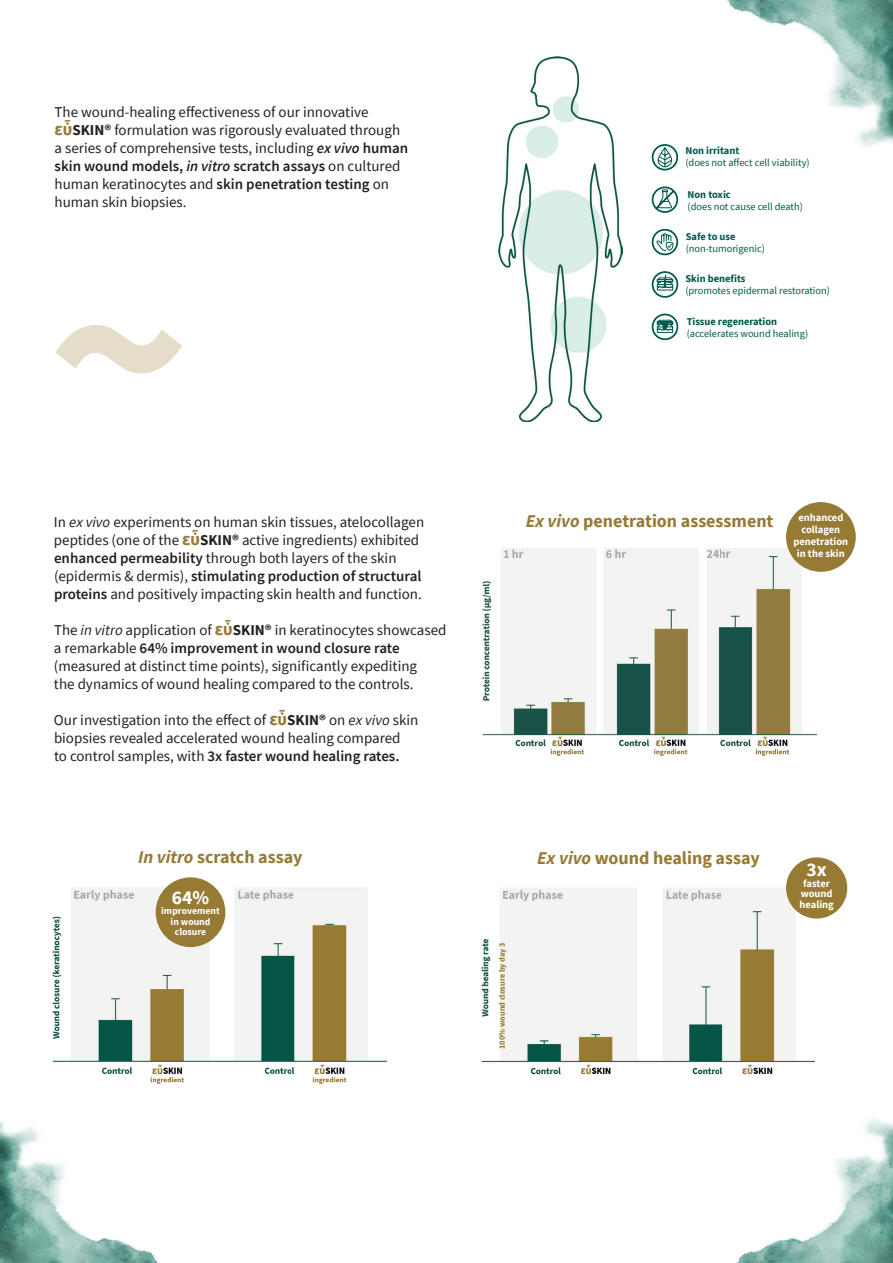
<style>
.page{position:relative;width:893px;height:1263px;background:#fff}
.page>*{position:absolute;margin:0;border:0;box-sizing:border-box;transform-origin:0 0}
.t1{font:700 269.7px "Source Sans Pro";color:#e5ddc9}
.t2{font:700 19.5px "Source Sans Pro";color:#fff}
.t3{font:700 18px "Source Sans Pro";color:#977b35}
.t4{font:15px/18px "Source Sans Pro";color:#231f20}
.t5{font:700 10.5px/12px "Source Sans Pro";color:#fff;text-align:center}
.t6{font:10.35px "Source Sans Pro";color:#005949}
.t7{font:700 10.35px "Source Sans Pro";color:#005949}
.t8{font:700 9.75px/10.5px "Source Sans Pro";color:#fff;text-align:center}
.t9{font:700 8.25px "Source Sans Pro";color:#977b35}
.s1{font-weight:700;font-size:18px;color:#977b35}
.s2{font-weight:700}
.s3{font-weight:600;font-style:italic}
.s4{font-weight:600}
.s5{font-style:italic}
</style>
<div class="page">
<img style="left:727px;top:0;width:166px;height:148px">
<img style="left:499px;top:57px;width:123px;height:365px">
<img style="left:481px;top:888px;width:334px;height:187px">
<img style="left:52px;top:888px;width:335px;height:196px">
<img style="left:482px;top:548px;width:334px;height:208px">
<svg style="left:657px;top:147px;width:16px;height:20px"></svg>
<div style="left:652px;top:144px;width:26px;height:26px;border:2px solid #005949;border-radius:50%"></div>
<svg style="left:651px;top:186px;width:28px;height:27px"></svg>
<svg style="left:656px;top:233px;width:18px;height:18px"></svg>
<div style="left:652px;top:229px;width:26px;height:26px;border:2px solid #005949;border-radius:50%"></div>
<svg style="left:656px;top:319px;width:18px;height:22px"></svg>
<div style="left:652px;top:314px;width:26px;height:26px;border:2px solid #005949;border-radius:50%"></div>
<svg style="left:656px;top:274px;width:18px;height:23px"></svg>
<div style="left:652px;top:271px;width:26px;height:27px;border:2px solid #005949;border-radius:50%"></div>
<div style="left:786px;top:857px;width:61px;height:61px;background:#977b35;border-radius:50%"></div>
<div style="left:156px;top:877px;width:69px;height:70px;background:#977b35;border-radius:50%"></div>
<div style="left:786px;top:502px;width:70px;height:70px;background:#977b35;border-radius:50%"></div>
<img style="left:0;top:1121px;width:158px;height:142px">
<img style="left:736px;top:1118px;width:157px;height:145px">
<p class="t4" style="left:55px;top:103px;width:355px">The wound-healing effectiveness of our innovative <span class="s1">εὖ</span><span class="s2">SKIN®</span> formulation was rigorously evaluated through a series of comprehensive tests, including <span class="s3">ex vivo</span> <span class="s4">human skin wound models,</span> <span class="s3">in vitro</span> <span class="s4">scratch assays</span> on cultured human keratinocytes and <span class="s4">skin penetration testing</span> on human skin biopsies.</p>
<h1 class="t1" style="left:47px;top:166px;width:144px">~</h1>
<p class="t7" style="left:685px;top:144px;width:55px">Non irritant</p>
<p class="t6" style="left:685px;top:156px;width:126px">(does not affect cell viability)</p>
<p class="t7" style="left:688px;top:187px;width:45px">Non toxic</p>
<p class="t6" style="left:688px;top:200px;width:117px">(does not cause cell death)</p>
<p class="t7" style="left:686px;top:229px;width:51px">Safe to use</p>
<p class="t6" style="left:686px;top:242px;width:81px">(non-tumorigenic)</p>
<p class="t7" style="left:685px;top:271px;width:62px">Skin benefits</p>
<p class="t6" style="left:685px;top:284px;width:146px">(promotes epidermal restoration)</p>
<p class="t7" style="left:687px;top:314px;width:92px">Tissue regeneration</p>
<p class="t6" style="left:687px;top:327px;width:123px">(accelerates wound healing)</p>
<p class="t4" style="left:54px;top:512px;width:372px">In <span class="s5">ex vivo</span> experiments on human skin tissues, atelocollagen peptides (one of the <span class="s1">εὖ</span><span class="s2">SKIN®</span> active ingredients) exhibited <span class="s4">enhanced permeability</span> through both layers of the skin (epidermis &amp; dermis), <span class="s4">stimulating production of structural proteins</span> and positively impacting skin health and function.</p>
<p class="t4" style="left:54px;top:620px;width:394px">The <span class="s5">in vitro</span> application of <span class="s1">εὖ</span><span class="s2">SKIN®</span> in keratinocytes showcased a remarkable <span class="s4">64% improvement in wound closure rate </span>(measured at distinct time points), significantly expediting<br>the dynamics of wound healing compared to the controls.</p>
<p class="t4" style="left:54px;top:710px;width:366px">Our investigation into the effect of <span class="s1">εὖ</span><span class="s2">SKIN®</span> on <span class="s5">ex vivo</span> skin biopsies revealed accelerated wound healing compared<br>to control samples, with <span class="s4">3x faster wound healing rates.</span></p>
<p class="t3" style="left:138px;top:845px;width:166px"><span class="s5">In vitro</span> scratch assay</p>
<h2 class="t2" style="left:172px;top:884px;width:39px">64%</h2>
<p class="t8" style="left:161px;top:905px;width:60px">improvement in wound closure</p>
<p class="t3" style="left:526px;top:509px;width:249px"><span class="s5">Ex vivo</span> penetration assessment</p>
<p class="t5" style="left:793px;top:512px;width:56px">enhanced collagen penetration in the skin</p>
<p class="t9" style="left:497px;top:1049px;width:108px;rotate:-90deg">100% wound closure by day 3</p>
<p class="t3" style="left:537px;top:845px;width:224px"><span class="s5">Ex vivo</span> wound healing assay</p>
<h2 class="t2" style="left:806px;top:856px;width:22px">3x</h2>
<p class="t5" style="left:799px;top:878px;width:36px;line-height:10.5px">faster wound healing</p>
</div>
